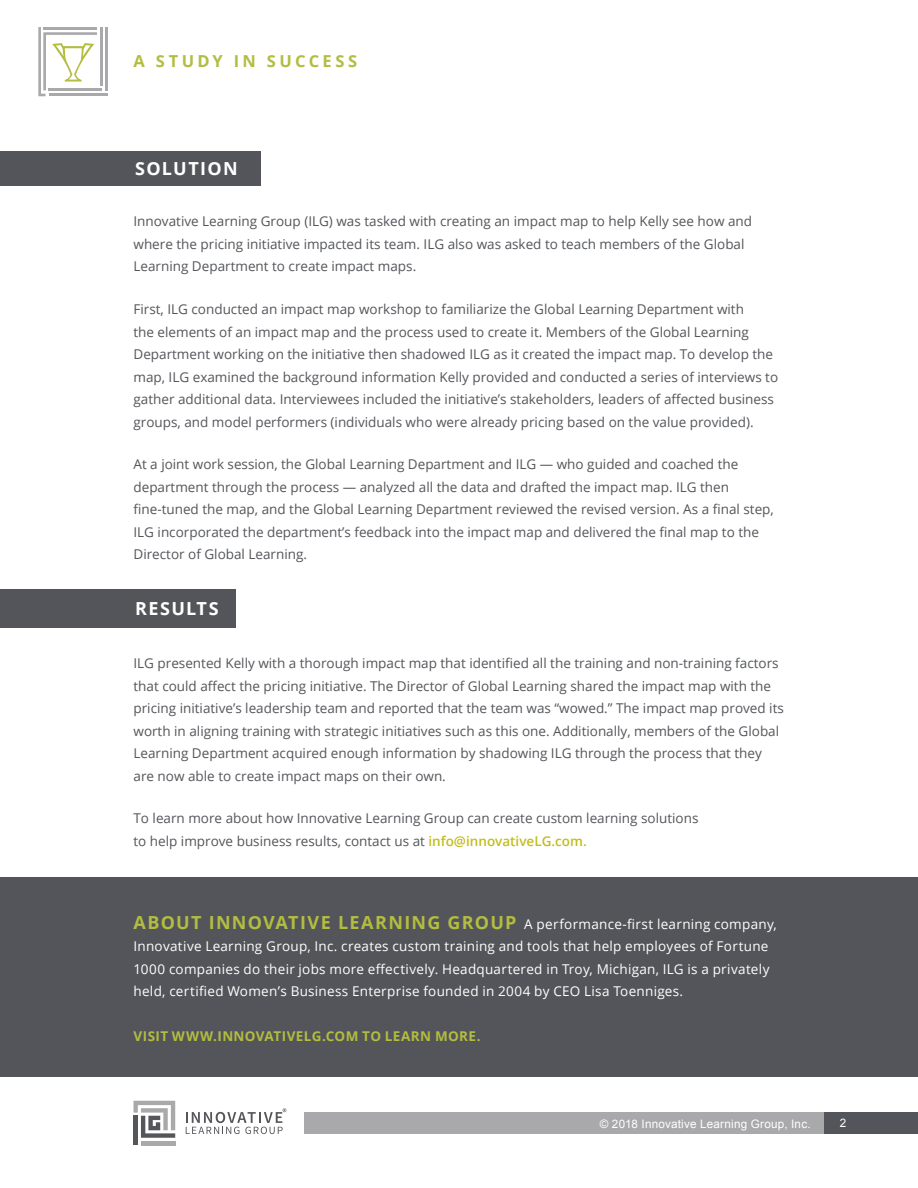
<style>
.page{position:relative;width:918px;height:1188px;background:#fff}
.page>*{position:absolute;margin:0;border:0;box-sizing:border-box;transform-origin:0 0}
.Tab{font:700 18px "Open Sans";letter-spacing:.075em;color:#fff}
.t1{font:700 16.5px "Open Sans";letter-spacing:.205em;color:#b3bd3f}
.Body{font:13.5px/22.5px "Open Sans";color:#54555a}
.Body_White{font:13.5px/22.5px "Open Sans";letter-spacing:.02em;color:#fff}
.Body_White-2{font:700 13.5px "Open Sans";letter-spacing:.03em;color:#b3bd3f}
.Page_Number{font:11.7px "Arial";letter-spacing:.02em;color:#fff}
.s1{font-weight:600;color:#c3bd1c}
.s2{font-weight:700;font-size:18px;color:#b3bd3f}
</style>
<div class="page">
<div style="left:304px;top:1112px;width:614px;height:22px;background:#a9a8aa"></div>
<hr style="left:141px;top:1141px;width:34px;height:4px;background:#a9a9aa">
<hr style="left:134px;top:1116px;width:4px;height:29px;background:#55565a">
<svg style="left:134px;top:1101px;width:41px;height:37px"></svg>
<svg style="left:186px;top:1108px;width:100px;height:26px"></svg>
<hr style="left:49px;top:89px;width:53px;height:2px;background:#a9a8aa">
<hr style="left:49px;top:94px;width:58px;height:2px;background:#a9a8aa">
<hr style="left:100px;top:27px;width:2px;height:59px;background:#a9a8aa">
<hr style="left:105px;top:27px;width:3px;height:64px;background:#a9a8aa">
<svg style="left:38px;top:27px;width:59px;height:69px"></svg>
<div style="left:825px;top:1112px;width:93px;height:22px;background:#54555a"></div>
<div style="left:0;top:151px;width:261px;height:34px;background:#54555a"></div>
<div style="left:0;top:590px;width:236px;height:38px;background:#54555a"></div>
<div style="left:0;top:877px;width:918px;height:200px;background:#54555a"></div>
<p class="t1" style="left:134px;top:49px;width:225px">A STUDY IN SUCCESS</p>
<p class="Tab" style="left:135px;top:155px;width:104px">SOLUTION</p>
<p class="Body" style="left:134px;top:210px;width:620px">Innovative Learning Group (ILG) was tasked with creating an impact map to help Kelly see how and where the pricing initiative impacted its team. ILG also was asked to teach members of the Global<br>Learning Department to create impact maps.</p>
<p class="Body" style="left:134px;top:298px;width:646px">First, ILG conducted an impact map workshop to familiarize the Global Learning Department with<br>the elements of an impact map and the process used to create it. Members of the Global Learning Department working on the initiative then shadowed ILG as it created the impact map. To develop the map, ILG examined the background information Kelly provided and conducted a series of interviews to gather additional data. Interviewees included the initiative’s stakeholders, leaders of affected business groups, and model performers (individuals who were already pricing based on the value provided).</p>
<p class="Body" style="left:134px;top:453px;width:642px">At a joint work session, the Global Learning Department and ILG — who guided and coached the department through the process — analyzed all the data and drafted the impact map. ILG then fine-tuned the map, and the Global Learning Department reviewed the revised version. As a final step, ILG incorporated the department’s feedback into the impact map and delivered the final map to the Director of Global Learning.</p>
<p class="Tab" style="left:135px;top:596px;width:85px">RESULTS</p>
<p class="Body" style="left:134px;top:652px;width:652px">ILG presented Kelly with a thorough impact map that identified all the training and non-training factors that could affect the pricing initiative. The Director of Global Learning shared the impact map with the pricing initiative’s leadership team and reported that the team was “wowed.” The impact map proved its worth in aligning training with strategic initiatives such as this one. Additionally, members of the Global Learning Department acquired enough information by shadowing ILG through the process that they are now able to create impact maps on their own.</p>
<p class="Body" style="left:134px;top:807px;width:567px">To learn more about how Innovative Learning Group can create custom learning solutions to help improve business results, contact us at <span class="s1">info@innovativeLG.com.</span></p>
<p class="Body_White" style="left:134px;top:912px;width:645px"><span class="s2">ABOUT INNOVATIVE LEARNING GROUP</span> A performance-first learning company, Innovative Learning Group, Inc. creates custom training and tools that help employees of Fortune 1000 companies do their jobs more effectively. Headquartered in Troy, Michigan, ILG is a privately held, certified Women’s Business Enterprise founded in 2004 by CEO Lisa Toenniges.</p>
<p class="Body_White-2" style="left:134px;top:1027px;width:349px">VISIT WWW.INNOVATIVELG.COM TO LEARN MORE.</p>
<p class="Page_Number" style="left:600px;top:1116px;width:212px">© 2018 Innovative Learning Group, Inc.</p>
<p class="Page_Number" style="left:840px;top:1116px;width:8px">2</p>
</div>
